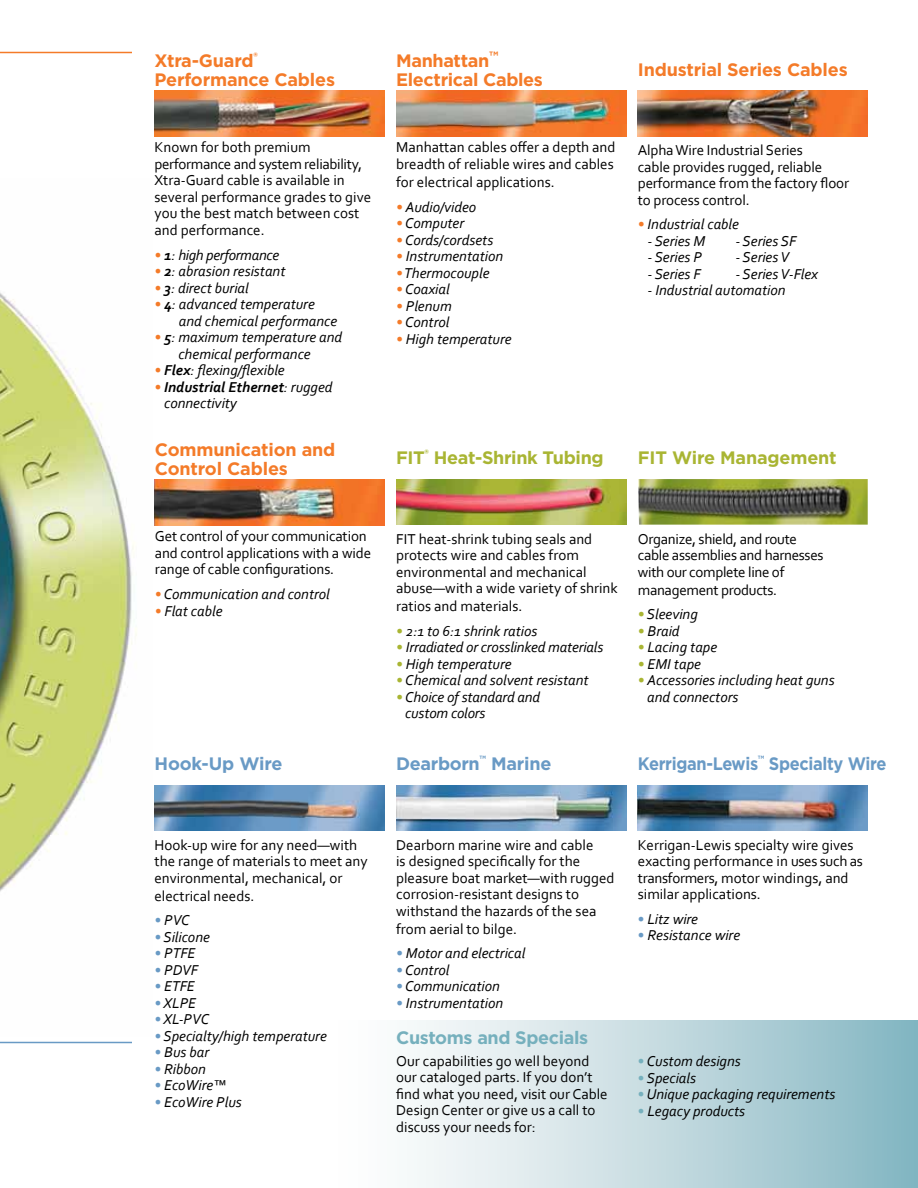
<style>
.page{position:relative;width:918px;height:1188px;background:#fff}
.page>*{position:absolute;margin:0;border:0;box-sizing:border-box;transform-origin:0 0}
.t1{font:700 18px/19.5px "Gotham";letter-spacing:-.01em;color:#f47b29}
.t2{font:700 18px "Gotham";letter-spacing:-.02em;color:#a9b533}
.t3{font:700 18px "Gotham";letter-spacing:-.02em;color:#699ac5;scale:.91 1}
.t4{font:700 18px "Gotham";letter-spacing:-.02em;color:#699ac5}
.t5{font:700 18px "Gotham";letter-spacing:-.02em;color:#76b0bd}
.t6{font:15px/16.5px "Corbel";color:#000}
.t7{font:italic 15px/16.5px "Corbel";color:#000}
.t8{font:15px/16.5px "Corbel";letter-spacing:-.02em;color:#000}
.t9{font:italic 15px "Corbel";letter-spacing:-.02em;color:#000}
.s1{color:#f47b29}
.s2{font-weight:700}
.s3{color:#a9b533}
.s4{color:#699ac5}
.s5{font-style:normal;color:#699ac5}
.s6{font-style:normal;color:#76b0bd}
</style>
<div class="page">
<div style="left:321px;top:1021px;width:597px;height:167px;background:linear-gradient(to right,#fff,#89b8c4)"></div>
<img style="left:0;top:292px;width:137px;height:600px">
<svg style="left:0;top:1041px;width:132px;height:3px"></svg>
<svg style="left:0;top:51px;width:132px;height:3px"></svg>
<img style="left:155px;top:479px;width:229px;height:46px">
<img style="left:155px;top:91px;width:229px;height:45px">
<img style="left:396px;top:91px;width:230px;height:45px">
<img style="left:155px;top:785px;width:229px;height:46px">
<img style="left:396px;top:785px;width:230px;height:46px">
<img style="left:638px;top:785px;width:229px;height:46px">
<img style="left:396px;top:479px;width:230px;height:46px">
<img style="left:638px;top:479px;width:230px;height:46px">
<img style="left:638px;top:91px;width:229px;height:45px">
<p class="t1" style="left:154px;top:51px;width:182px">Xtra-Guard<sup>®<br></sup>Performance Cables</p>
<p class="t1" style="left:396px;top:51px;width:148px">Manhattan<sup>™<br></sup>Electrical Cables</p>
<p class="t1" style="left:638px;top:60px;width:211px">Industrial Series Cables</p>
<p class="t6" style="left:154px;top:139px;width:218px">Known for both premium performance and system reliability,<br>Xtra-Guard cable is available in several performance grades to give you the best match between cost and performance.</p>
<p class="t9" style="left:154px;top:246px;width:126px"><span class="s1">•</span> <span class="s2">1</span>: high performance</p>
<p class="t7" style="left:154px;top:263px;width:133px"><span class="s1">•</span> <span class="s2">2</span>: abrasion resistant</p>
<p class="t7" style="left:154px;top:279px;width:96px"><span class="s1">•</span> <span class="s2">3</span>: direct burial</p>
<p class="t7" style="left:179px;top:296px;width:160px;text-indent:-24px"><span class="s1">•</span> <span class="s2">4</span>: advanced temperature and chemical performance</p>
<p class="t7" style="left:154px;top:329px;width:189px;text-align:center"><span class="s1">•</span> <span class="s2">5</span>: maximum temperature and chemical performance</p>
<p class="t7" style="left:154px;top:362px;width:132px"><span class="s1">•</span> <span class="s2">Flex</span>: flexing/flexible</p>
<p class="t7" style="left:164px;top:378px;width:170px;text-indent:-10px"><span class="s1">•</span> <span class="s2">Industrial Ethernet</span>: rugged connectivity</p>
<p class="t6" style="left:396px;top:139px;width:221px">Manhattan cables offer a depth and breadth of reliable wires and cables</p>
<p class="t6" style="left:396px;top:173px;width:160px">for electrical applications.</p>
<p class="t7" style="left:396px;top:198px;width:82px"><span class="s1">•</span> Audio/video</p>
<p class="t7" style="left:396px;top:215px;width:70px"><span class="s1">•</span> Computer</p>
<p class="t7" style="left:396px;top:231px;width:99px"><span class="s1">•</span> Cords/cordsets</p>
<p class="t7" style="left:396px;top:248px;width:108px"><span class="s1">•</span> Instrumentation</p>
<p class="t7" style="left:396px;top:264px;width:95px"><span class="s1">•</span> Thermocouple</p>
<p class="t7" style="left:396px;top:281px;width:55px"><span class="s1">•</span> Coaxial</p>
<p class="t7" style="left:396px;top:297px;width:57px"><span class="s1">•</span> Plenum</p>
<p class="t7" style="left:396px;top:314px;width:55px"><span class="s1">•</span> Control</p>
<p class="t7" style="left:396px;top:330px;width:117px"><span class="s1">•</span> High temperature</p>
<p class="t6" style="left:638px;top:142px;width:213px">Alpha Wire Industrial Series<br>cable provides rugged, reliable performance from the factory floor to process control.</p>
<p class="t7" style="left:638px;top:216px;width:103px"><span class="s1">•</span> Industrial cable</p>
<p class="t7" style="left:648px;top:232px;width:59px">- Series M</p>
<p class="t7" style="left:735px;top:232px;width:62px">- Series SF</p>
<p class="t7" style="left:648px;top:249px;width:56px">- Series P</p>
<p class="t7" style="left:735px;top:249px;width:55px">- Series V</p>
<p class="t7" style="left:648px;top:265px;width:55px">- Series F</p>
<p class="t7" style="left:735px;top:265px;width:84px">- Series V-Flex</p>
<p class="t7" style="left:648px;top:282px;width:140px">- Industrial automation</p>
<p class="t1" style="left:155px;top:440px;width:182px">Communication and<br>Control Cables</p>
<p class="t2" style="left:396px;top:447px;width:209px">FIT<sup>®</sup> Heat-Shrink Tubing</p>
<p class="t2" style="left:638px;top:447px;width:200px">FIT Wire Management</p>
<p class="t6" style="left:155px;top:527px;width:218px">Get control of your communication and control applications with a wide range of cable configurations.</p>
<p class="t7" style="left:155px;top:586px;width:177px"><span class="s1">•</span> Communication and control</p>
<p class="t7" style="left:155px;top:602px;width:69px"><span class="s1">•</span> Flat cable</p>
<p class="t6" style="left:396px;top:530px;width:223px">FIT heat-shrink tubing seals and protects wire and cables from environmental and mechanical abuse—with a wide variety of shrink</p>
<p class="t6" style="left:396px;top:598px;width:128px">ratios and materials.</p>
<p class="t7" style="left:396px;top:622px;width:143px"><span class="s3">•</span> 2:1 to 6:1 shrink ratios</p>
<p class="t7" style="left:396px;top:639px;width:209px"><span class="s3">•</span> Irradiated or crosslinked materials</p>
<p class="t7" style="left:396px;top:655px;width:117px"><span class="s3">•</span> High temperature</p>
<p class="t7" style="left:396px;top:672px;width:194px"><span class="s3">•</span> Chemical and solvent resistant</p>
<p class="t7" style="left:405px;top:688px;width:137px;text-indent:-9px"><span class="s3">•</span> Choice of standard and custom colors</p>
<p class="t8" style="left:638px;top:530px;width:187px">Organize, shield, and route cable assemblies and harnesses with our complete line of</p>
<p class="t8" style="left:638px;top:581px;width:141px">management products.</p>
<p class="t7" style="left:638px;top:606px;width:62px"><span class="s3">•</span> Sleeving</p>
<p class="t7" style="left:638px;top:622px;width:43px"><span class="s3">•</span> Braid</p>
<p class="t7" style="left:638px;top:639px;width:81px"><span class="s3">•</span> Lacing tape</p>
<p class="t7" style="left:638px;top:655px;width:65px"><span class="s3">•</span> EMI tape</p>
<p class="t7" style="left:647px;top:672px;width:189px;text-indent:-9px"><span class="s3">•</span> Accessories including heat guns and connectors</p>
<p class="t4" style="left:154px;top:753px;width:130px">Hook-Up Wire</p>
<p class="t4" style="left:396px;top:753px;width:157px">Dearborn<sup>™</sup> Marine</p>
<p class="t3" style="left:638px;top:753px;width:275px">Kerrigan-Lewis<sup>™</sup> Specialty Wire</p>
<p class="t6" style="left:154px;top:836px;width:215px">Hook-up wire for any need—with the range of materials to meet any environmental, mechanical, or</p>
<p class="t6" style="left:154px;top:887px;width:102px">electrical needs.</p>
<p class="t7" style="left:154px;top:912px;width:37px"><span class="s4">•</span> PVC</p>
<p class="t7" style="left:154px;top:928px;width:57px"><span class="s4">•</span> Silicone</p>
<p class="t7" style="left:154px;top:945px;width:42px"><span class="s4">•</span> PTFE</p>
<p class="t7" style="left:154px;top:961px;width:45px"><span class="s4">•</span> PDVF</p>
<p class="t7" style="left:154px;top:978px;width:42px"><span class="s4">•</span> ETFE</p>
<p class="t7" style="left:154px;top:994px;width:43px"><span class="s4">•</span> XLPE</p>
<p class="t7" style="left:154px;top:1011px;width:56px"><span class="s4">•</span> XL-PVC</p>
<p class="t7" style="left:154px;top:1027px;width:174px"><span class="s4">•</span> Specialty/high temperature</p>
<p class="t7" style="left:154px;top:1044px;width:56px"><span class="s4">•</span> Bus bar</p>
<p class="t7" style="left:154px;top:1060px;width:53px"><span class="s4">•</span> Ribbon</p>
<p class="t7" style="left:154px;top:1077px;width:73px"><span class="s4">•</span> EcoWire™</p>
<p class="t7" style="left:154px;top:1093px;width:89px"><span class="s4">•</span> EcoWire Plus</p>
<p class="t6" style="left:396px;top:836px;width:220px">Dearborn marine wire and cable<br>is designed specifically for the pleasure boat market—with rugged corrosion-resistant designs to withstand the hazards of the sea</p>
<p class="t6" style="left:396px;top:920px;width:122px">from aerial to bilge.</p>
<p class="t7" style="left:396px;top:945px;width:131px"><span class="s4">•</span> Motor and electrical</p>
<p class="t7" style="left:396px;top:961px;width:55px"><span class="s4">•</span> Control</p>
<p class="t7" style="left:396px;top:978px;width:105px"><span class="s4">•</span> Communication</p>
<p class="t7" style="left:396px;top:994px;width:108px"><span class="s4">•</span> Instrumentation</p>
<p class="t5" style="left:396px;top:1026px;width:194px">Customs and Specials</p>
<p class="t6" style="left:396px;top:1052px;width:213px">Our capabilities go well beyond our cataloged parts. If you don’t find what you need, visit our Cable<br>Design Center or give us a call to discuss your needs for:</p>
<p class="t6" style="left:638px;top:836px;width:226px">Kerrigan-Lewis specialty wire gives exacting performance in uses such as transformers, motor windings, and similar applications.</p>
<p class="t7" style="left:638px;top:910px;width:62px"><span class="s5">•</span> Litz wire</p>
<p class="t7" style="left:638px;top:927px;width:104px"><span class="s5">•</span> Resistance wire</p>
<p class="t7" style="left:638px;top:1053px;width:104px"><span class="s6">•</span> Custom designs</p>
<p class="t7" style="left:638px;top:1069px;width:60px"><span class="s6">•</span> Specials</p>
<p class="t7" style="left:638px;top:1086px;width:199px"><span class="s6">•</span> Unique packaging requirements</p>
<p class="t7" style="left:638px;top:1102px;width:109px"><span class="s6">•</span> Legacy products</p>
</div>
